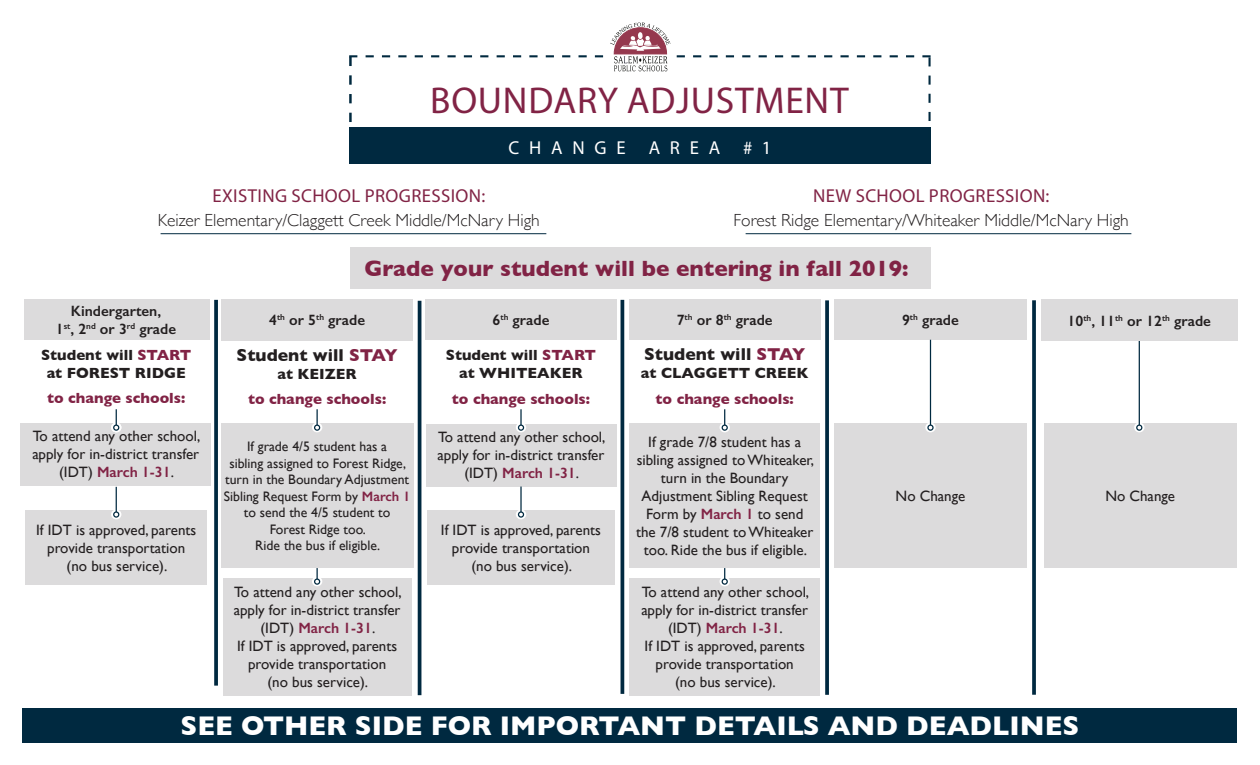
<style>
.page{position:relative;width:1260px;height:765px;background:#fff}
.page>*{position:absolute;margin:0;border:0;box-sizing:border-box;transform-origin:0 0}
.t1{font:37.5px "Myriad Pro";letter-spacing:.02em;color:#812345}
.t2{font:700 27.5px "Gill Sans";color:#fff}
.t3{font:700 22.5px "Gill Sans";color:#812345}
.t4{font:18.75px "Myriad Pro";letter-spacing:.02em;color:#812345}
.t5{font:18.75px "Myriad Pro";letter-spacing:.52em;color:#fff}
.t6{font:300 17.5px "Gill Sans";color:#231f20}
.t7{font:700 17.5px "Gill Sans";color:#231f20}
.t8{font:15px/18px "Gill Sans";color:#231f20;text-align:center}
.t9{font:600 15px/18px "Gill Sans";color:#231f20;text-align:center}
.t10{font:700 15px/18px "Gill Sans";color:#231f20;text-align:center}
.t11{font:700 15px "Gill Sans";color:#812345}
.t12{font:13.75px/16.5px "Gill Sans";color:#231f20;text-align:center}
.s1{color:#812345}
.s2{font-weight:600;color:#812345}
</style>
<div class="page">
<div style="left:20px;top:423px;width:191px;height:63px;background:#dcdbdc"></div>
<div style="left:1044px;top:424px;width:193px;height:144px;background:#dcdbdc"></div>
<div style="left:26px;top:510px;width:181px;height:75px;background:#dcdbdc"></div>
<div style="left:223px;top:578px;width:188px;height:117px;background:#dcdbdc"></div>
<svg style="left:214px;top:300px;width:4px;height:386px;background:#0f354b"></svg>
<svg style="left:610px;top:22px;width:60px;height:49px"></svg>
<div style="left:349px;top:127px;width:582px;height:37px;background:#002940"></div>
<svg style="left:349px;top:55px;width:254px;height:67px"></svg>
<svg style="left:677px;top:55px;width:254px;height:66px"></svg>
<div style="left:350px;top:247px;width:581px;height:42px;background:#dcdbdc"></div>
<div style="left:24px;top:299px;width:186px;height:41px;background:#dcdbdc"></div>
<div style="left:221px;top:299px;width:192px;height:42px;background:#dcdbdc"></div>
<div style="left:425px;top:299px;width:192px;height:41px;background:#dcdbdc"></div>
<div style="left:629px;top:299px;width:192px;height:41px;background:#dcdbdc"></div>
<div style="left:221px;top:424px;width:192px;height:144px;background:#dcdbdc"></div>
<div style="left:22px;top:708px;width:1216px;height:34px;background:#002940"></div>
<hr style="left:418px;top:301px;width:3px;height:394px;background:#002940">
<hr style="left:621px;top:300px;width:3px;height:394px;background:#002940">
<svg style="left:825px;top:300px;width:4px;height:395px;background:#0f364b"></svg>
<svg style="left:1032px;top:300px;width:4px;height:395px;background:#0f364b"></svg>
<div style="left:426px;top:424px;width:190px;height:63px;background:#dcdbdc"></div>
<div style="left:427px;top:510px;width:188px;height:75px;background:#dcdbdc"></div>
<div style="left:834px;top:424px;width:193px;height:144px;background:#dcdbdc"></div>
<div style="left:629px;top:578px;width:191px;height:117px;background:#dcdbdc"></div>
<div style="left:629px;top:424px;width:191px;height:144px;background:#dcdbdc"></div>
<svg style="left:111px;top:510px;width:10px;height:9px"></svg>
<svg style="left:116px;top:487px;width:1px;height:24px"></svg>
<div style="left:113px;top:511px;width:6px;height:7px;border:1px solid #002940;border-radius:50%"></div>
<svg style="left:111px;top:423px;width:10px;height:9px"></svg>
<svg style="left:113px;top:409px;width:6px;height:22px"></svg>
<div style="left:312px;top:423px;width:10px;height:9px;background:#fff;border-radius:50%"></div>
<svg style="left:314px;top:409px;width:6px;height:22px"></svg>
<svg style="left:312px;top:577px;width:10px;height:9px"></svg>
<div style="left:314px;top:578px;width:6px;height:7px;border:1px solid #002940;border-radius:50%"></div>
<div style="left:516px;top:423px;width:10px;height:9px;background:#fff;border-radius:50%"></div>
<svg style="left:518px;top:409px;width:6px;height:22px"></svg>
<svg style="left:516px;top:510px;width:10px;height:9px"></svg>
<hr style="left:520px;top:487px;width:2px;height:25px;background:#002940">
<div style="left:518px;top:511px;width:6px;height:7px;border:1px solid #002940;border-radius:50%"></div>
<svg style="left:720px;top:423px;width:10px;height:9px"></svg>
<svg style="left:722px;top:409px;width:6px;height:22px"></svg>
<svg style="left:720px;top:577px;width:10px;height:9px"></svg>
<div style="left:722px;top:578px;width:6px;height:7px;border:1px solid #002940;border-radius:50%"></div>
<div style="left:834px;top:299px;width:193px;height:41px;background:#dcdbdc"></div>
<svg style="left:925px;top:423px;width:11px;height:9px"></svg>
<hr style="left:930px;top:340px;width:1px;height:85px;background:#002940">
<div style="left:927px;top:425px;width:7px;height:6px;border:1px solid #002940;border-radius:50%"></div>
<hr style="left:161px;top:233px;width:385px;height:1px;background:#002940">
<hr style="left:746px;top:233px;width:385px;height:1px;background:#002940">
<svg style="left:1134px;top:423px;width:10px;height:9px"></svg>
<hr style="left:1139px;top:340px;width:1px;height:85px;background:#002940">
<svg style="left:1136px;top:425px;width:6px;height:6px"></svg>
<div style="left:1041px;top:299px;width:197px;height:42px;background:#dcdbdc"></div>
<h1 class="t1" style="left:430px;top:77px;width:420px">BOUNDARY ADJUSTMENT</h1>
<p class="t5" style="left:509px;top:137px;width:264px">CHANGE AREA #1</p>
<p class="t4" style="left:213px;top:184px;width:274px">EXISTING SCHOOL PROGRESSION:</p>
<p class="t4" style="left:813px;top:184px;width:238px">NEW SCHOOL PROGRESSION:</p>
<p class="t6" style="left:158px;top:211px;width:383px">Keizer Elementary/Claggett Creek Middle/McNary High</p>
<p class="t6" style="left:734px;top:211px;width:397px">Forest Ridge Elementary/Whiteaker Middle/McNary High</p>
<h3 class="t3" style="left:364px;top:255px;width:545px">Grade your student will be entering in fall 2019:</h3>
<p class="t9" style="left:56px;top:302px;width:122px">Kindergarten,<br>1<sup>st</sup>, 2<sup>nd</sup> or 3<sup>rd</sup> grade</p>
<p class="t9" style="left:269px;top:311px;width:97px">4<sup>th</sup> or 5<sup>th</sup> grade</p>
<p class="t9" style="left:493px;top:311px;width:58px">6<sup>th</sup> grade</p>
<p class="t9" style="left:677px;top:311px;width:97px">7<sup>th</sup> or 8<sup>th</sup> grade</p>
<p class="t10" style="left:41px;top:346px;width:152px">Student will <span class="s1">START </span>at FOREST RIDGE</p>
<p class="t10" style="left:446px;top:346px;width:152px">Student will <span class="s1">START </span>at WHITEAKER</p>
<p class="t7" style="left:644px;top:344px;width:162px">Student will <span class="s1">STAY</span></p>
<p class="t7" style="left:237px;top:345px;width:162px">Student will <span class="s1">STAY</span></p>
<p class="t10" style="left:277px;top:365px;width:81px">at KEIZER</p>
<p class="t10" style="left:641px;top:364px;width:169px">at CLAGGETT CREEK</p>
<p class="t11" style="left:47px;top:389px;width:140px">to change schools:</p>
<p class="t11" style="left:248px;top:390px;width:140px">to change schools:</p>
<p class="t11" style="left:452px;top:390px;width:140px">to change schools:</p>
<p class="t11" style="left:656px;top:390px;width:140px">to change schools:</p>
<p class="t8" style="left:438px;top:428px;width:169px">To attend any other school, apply for in-district transfer (IDT) <span class="s2">March 1-31</span>.</p>
<p class="t8" style="left:32px;top:427px;width:169px">To attend any other school, apply for in-district transfer (IDT) <span class="s2">March 1-31</span>.</p>
<p class="t8" style="left:636px;top:433px;width:180px">If grade 7/8 student has a sibling assigned to Whiteaker, turn in the Boundary<br>Adjustment Sibling Request<br>Form by <span class="s2">March 1</span> to send the 7/8 student to Whiteaker too. Ride the bus if eligible.</p>
<p class="t12" style="left:224px;top:438px;width:188px">If grade 4/5 student has a<br>sibling assigned to Forest Ridge, turn in the Boundary Adjustment<br>Sibling Request Form by <span class="s2">March 1 </span>to send the 4/5 student to<br>Forest Ridge too.<br>Ride the bus if eligible.</p>
<p class="t8" style="left:36px;top:521px;width:162px">If IDT is approved, parents provide transportation (no bus service).</p>
<p class="t8" style="left:441px;top:521px;width:162px">If IDT is approved, parents provide transportation (no bus service).</p>
<p class="t8" style="left:234px;top:583px;width:169px">To attend any other school, apply for in-district transfer (IDT) <span class="s2">March 1-31</span>.<br>If IDT is approved, parents provide transportation<br>(no bus service).</p>
<p class="t8" style="left:641px;top:583px;width:169px">To attend any other school, apply for in-district transfer (IDT) <span class="s2">March 1-31</span>.<br>If IDT is approved, parents provide transportation<br>(no bus service).</p>
<p class="t9" style="left:902px;top:311px;width:58px">9<sup>th</sup> grade</p>
<p class="t9" style="left:1068px;top:312px;width:145px">10<sup>th</sup>, 11<sup>th</sup> or 12<sup>th</sup> grade</p>
<p class="t8" style="left:896px;top:487px;width:71px">No Change</p>
<p class="t8" style="left:1105px;top:487px;width:71px">No Change</p>
<h2 class="t2" style="left:181px;top:709px;width:900px">SEE OTHER SIDE FOR IMPORTANT DETAILS AND DEADLINES</h2>
</div>
